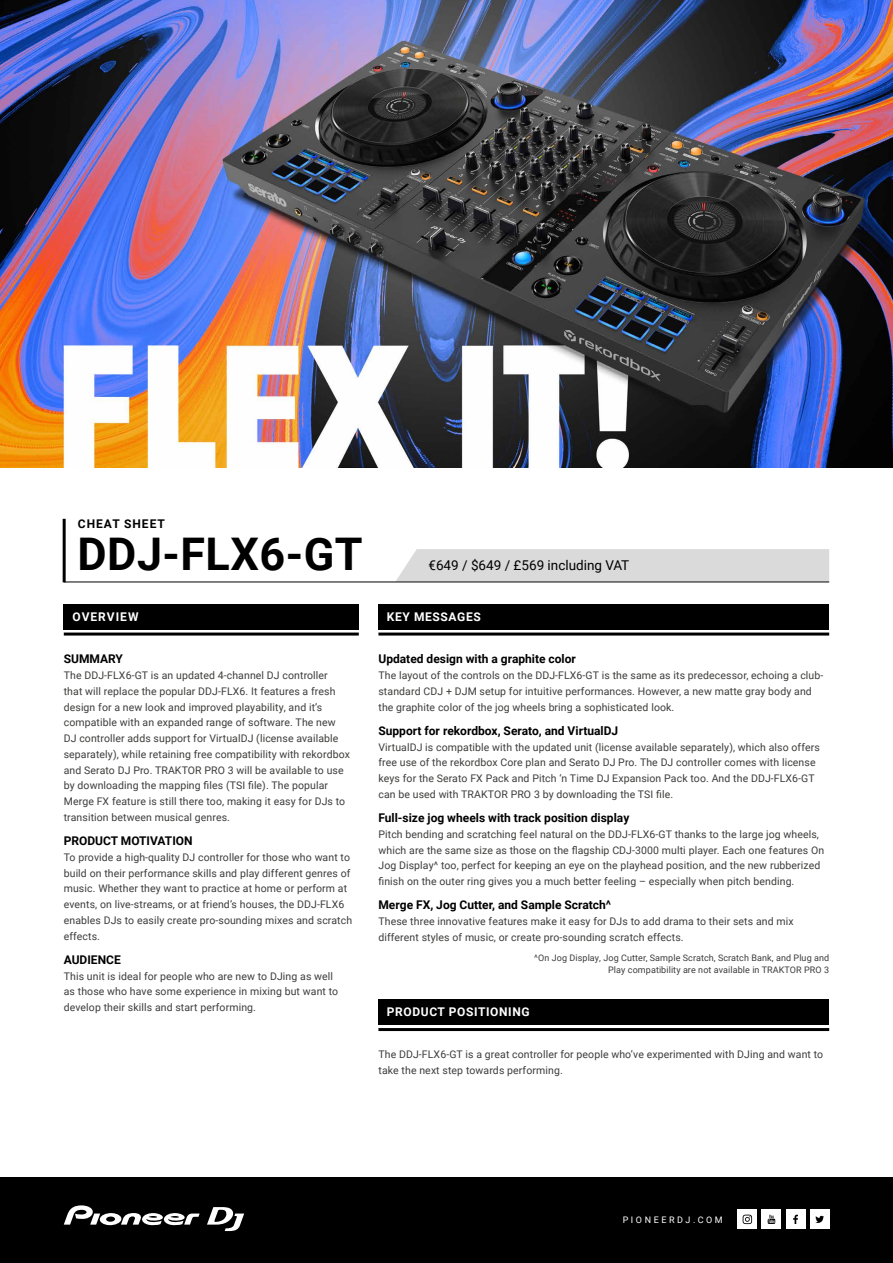
<style>
.page{position:relative;width:893px;height:1263px;background:#fff}
.page>*{position:absolute;margin:0;border:0;box-sizing:border-box;transform-origin:0 0}
.t1{font:700 45px "Roboto";letter-spacing:.01em;color:#000}
.t2{font:13.5px "Roboto";color:#000}
.t3{font:700 12px "Roboto";color:#000}
.t4{font:700 12px "Roboto";letter-spacing:.05em;color:#fff}
.t5{font:700 12px "Roboto";letter-spacing:.085em;color:#000}
.t6{font:700 12px "Roboto";letter-spacing:.085em;color:#fff}
.t7{font:10.5px/15.8px "Roboto";letter-spacing:.01em;color:#3c3c3b}
.t8{font:9px/12px "Roboto";letter-spacing:.01em;color:#3c3c3b;text-align:right}
.t9{font:9px "Roboto";letter-spacing:.285em;color:#fff}
</style>
<div class="page">
<img style="left:0;top:0;width:893px;height:468px">
<div style="left:0;top:1178px;width:893px;height:85px;background:#000"></div>
<svg style="left:64px;top:1205px;width:136px;height:20px"></svg>
<svg style="left:207px;top:1207px;width:37px;height:24px"></svg>
<div style="left:762px;top:1210px;width:19px;height:19px;background:#fff"></div>
<svg style="left:768px;top:1215px;width:7px;height:9px"></svg>
<div style="left:786px;top:1210px;width:19px;height:19px;background:#fff"></div>
<svg style="left:793px;top:1215px;width:5px;height:9px"></svg>
<div style="left:810px;top:1210px;width:19px;height:19px;background:#fff"></div>
<svg style="left:815px;top:1216px;width:9px;height:7px"></svg>
<div style="left:738px;top:1210px;width:19px;height:19px;background:#fff"></div>
<svg style="left:743px;top:1214px;width:9px;height:10px"></svg>
<div style="left:395px;top:549px;width:434px;height:33px;background:#dadada"></div>
<hr style="left:378px;top:632px;width:451px;height:3px;background:#000">
<hr style="left:64px;top:632px;width:295px;height:3px;background:#000">
<div style="left:378px;top:604px;width:451px;height:25px;background:#000"></div>
<hr style="left:378px;top:1028px;width:451px;height:3px;background:#000">
<div style="left:378px;top:999px;width:451px;height:26px;background:#000"></div>
<div style="left:64px;top:604px;width:295px;height:25px;background:#000"></div>
<hr style="left:64px;top:582px;width:765px;height:1px;background:#000">
<hr style="left:63px;top:519px;width:3px;height:63px;background:#000">
<p class="t5" style="left:78px;top:515px;width:89px">CHEAT SHEET</p>
<h1 class="t1" style="left:78px;top:522px;width:287px">DDJ-FLX6-GT</h1>
<p class="t6" style="left:72px;top:608px;width:68px">OVERVIEW</p>
<p class="t3" style="left:64px;top:651px;width:61px">SUMMARY</p>
<p class="t7" style="left:64px;top:667px;width:288px">The DDJ-FLX6-GT is an updated 4-channel DJ controller<br>that will replace the popular DDJ-FLX6. It features a fresh design for a new look and improved playability, and it’s compatible with an expanded range of software. The new DJ controller adds support for VirtualDJ (license available separately), while retaining free compatibility with rekordbox and Serato DJ Pro. TRAKTOR PRO 3 will be available to use by downloading the mapping files (TSI file). The popular Merge FX feature is still there too, making it easy for DJs to transition between musical genres.</p>
<p class="t3" style="left:64px;top:832px;width:130px">PRODUCT MOTIVATION</p>
<p class="t7" style="left:64px;top:849px;width:290px">To provide a high-quality DJ controller for those who want to build on their performance skills and play different genres of music. Whether they want to practice at home or perform at events, on live-streams, or at friend’s houses, the DDJ-FLX6 enables DJs to easily create pro-sounding mixes and scratch effects.</p>
<p class="t3" style="left:64px;top:951px;width:59px">AUDIENCE</p>
<p class="t7" style="left:64px;top:968px;width:276px">This unit is ideal for people who are new to DJing as well as those who have some experience in mixing but want to develop their skills and start performing.</p>
<p class="t2" style="left:428px;top:556px;width:202px">€649 / $649 / £569 including VAT</p>
<p class="t4" style="left:387px;top:608px;width:95px">KEY MESSAGES</p>
<p class="t3" style="left:378px;top:651px;width:199px">Updated design with a graphite color</p>
<p class="t7" style="left:378px;top:667px;width:446px">The layout of the controls on the DDJ-FLX6-GT is the same as its predecessor, echoing a club&shy;standard CDJ + DJM setup for intuitive performances. However, a new matte gray body and the graphite color of the jog wheels bring a sophisticated look.</p>
<p class="t3" style="left:378px;top:722px;width:241px">Support for rekordbox, Serato, and VirtualDJ</p>
<p class="t7" style="left:378px;top:739px;width:443px">VirtualDJ is compatible with the updated unit (license available separately), which also offers free use of the rekordbox Core plan and Serato DJ Pro. The DJ controller comes with license keys for the Serato FX Pack and Pitch ‘n Time DJ Expansion Pack too. And the DDJ-FLX6-GT can be used with TRAKTOR PRO 3 by downloading the TSI file.</p>
<p class="t3" style="left:378px;top:809px;width:252px">Full-size jog wheels with track position display</p>
<p class="t7" style="left:378px;top:826px;width:447px">Pitch bending and scratching feel natural on the DDJ-FLX6-GT thanks to the large jog wheels, which are the same size as those on the flagship CDJ-3000 multi player. Each one features On Jog Display^ too, perfect for keeping an eye on the playhead position, and the new rubberized finish on the outer ring gives you a much better feeling – especially when pitch bending.</p>
<p class="t3" style="left:378px;top:897px;width:234px">Merge FX, Jog Cutter, and Sample Scratch^</p>
<p class="t7" style="left:378px;top:913px;width:417px">These three innovative features make it easy for DJs to add drama to their sets and mix different styles of music, or create pro-sounding scratch effects.</p>
<p class="t8" style="left:534px;top:952px;width:296px">^On Jog Display, Jog Cutter, Sample Scratch, Scratch Bank, and Plug and<br>Play compatibility are not available in TRAKTOR PRO 3</p>
<p class="t4" style="left:387px;top:1004px;width:144px">PRODUCT POSITIONING</p>
<p class="t7" style="left:378px;top:1046px;width:446px">The DDJ-FLX6-GT is a great controller for people who’ve experimented with DJing and want to take the next step towards performing.</p>
<p class="t9" style="left:623px;top:1213px;width:102px">PIONEERDJ.COM</p>
</div>
